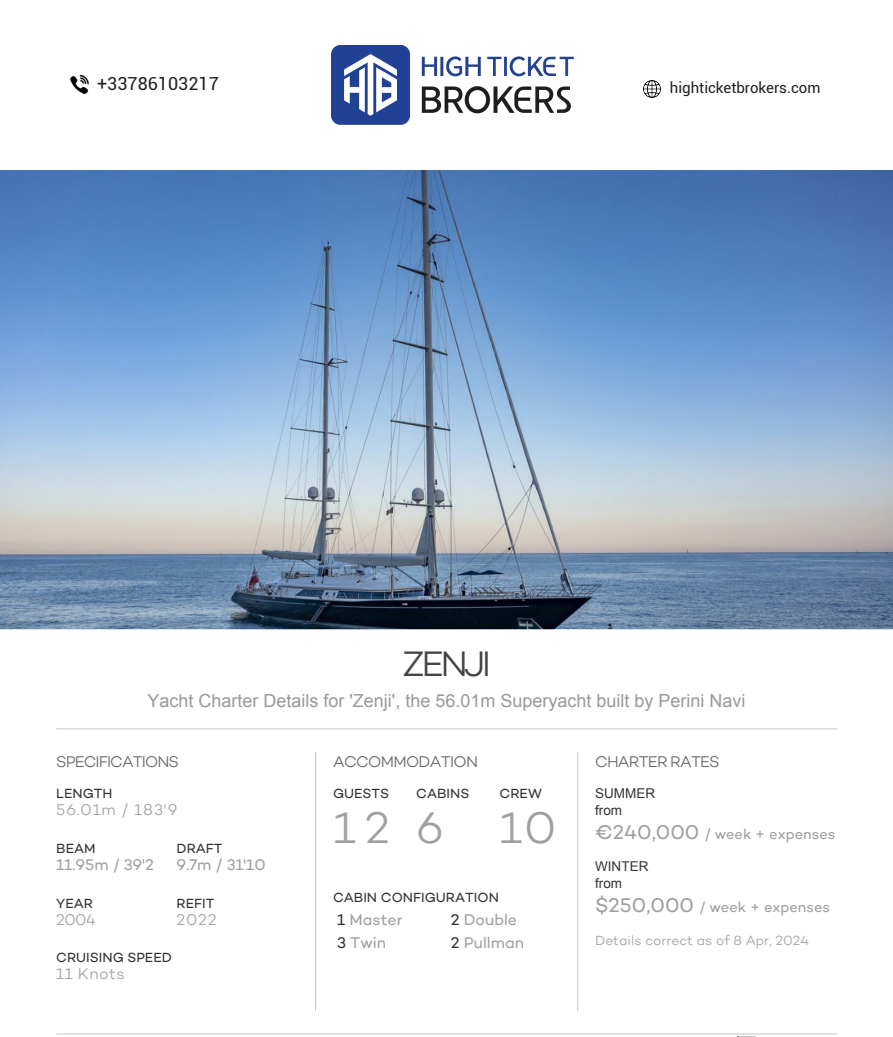
<style>
.page{position:relative;width:893px;height:1037px;background:#fff}
.page>*{position:absolute;margin:0;border:0;box-sizing:border-box;transform-origin:0 0}
.t1{font:300 45px "Campton";color:#a0a0a0}
.t2{font:300 36px "Campton";letter-spacing:-.105em;color:#454545}
.t3{font:18px "Arial";color:#999}
.t4{font:18px "Roboto";color:#231f20}
.t5{font:15.75px "Campton";color:#a0a0a0}
.t6{font:300 15.75px "Campton";letter-spacing:-.05em;color:#666}
.t7{font:300 15.75px "Campton";letter-spacing:.04em;color:#a0a0a0}
.t8{font:15px "Roboto";color:#231f20}
.t9{font:14.7px "Campton";color:#a0a0a0}
.t10{font:13.5px "Campton";color:#333}
.t11{font:300 13.5px "Campton";letter-spacing:.005em;color:#a0a0a0}
.t12{font:13.5px/17.1px "Arial";color:#333}
.s1{color:#333}
.s2{font-size:20.25px}
</style>
<div class="page">
<img style="left:0;top:170px;width:893px;height:459px">
<svg style="left:56px;top:728px;width:781px;height:1px"></svg>
<svg style="left:315px;top:752px;width:1px;height:258px"></svg>
<svg style="left:577px;top:752px;width:1px;height:258px"></svg>
<svg style="left:56px;top:1033px;width:781px;height:4px"></svg>
<img style="left:331px;top:45px;width:242px;height:79px">
<img style="left:644px;top:80px;width:17px;height:18px">
<img style="left:70px;top:76px;width:18px;height:18px">
<h3 class="t4" style="left:97px;top:71px;width:123px">+33786103217</h3>
<p class="t8" style="left:670px;top:78px;width:152px">highticketbrokers.com</p>
<h2 class="t2" style="left:402px;top:641px;width:91px">ZENJI</h2>
<h3 class="t3" style="left:148px;top:688px;width:599px">Yacht Charter Details for 'Zenji', the 56.01m Superyacht built by Perini Navi</h3>
<p class="t6" style="left:56px;top:751px;width:124px">SPECIFICATIONS</p>
<p class="t10" style="left:56px;top:784px;width:58px">LENGTH</p>
<p class="t7" style="left:56px;top:799px;width:123px">56.01m / 183'9</p>
<p class="t10" style="left:56px;top:839px;width:41px">BEAM</p>
<p class="t10" style="left:177px;top:839px;width:47px">DRAFT</p>
<p class="t5" style="left:56px;top:854px;width:99px">11.95m / 39'2</p>
<p class="t5" style="left:177px;top:854px;width:91px">9.7m / 31'10</p>
<p class="t10" style="left:56px;top:894px;width:38px">YEAR</p>
<p class="t10" style="left:177px;top:894px;width:39px">REFIT</p>
<p class="t7" style="left:56px;top:909px;width:41px">2004</p>
<p class="t7" style="left:177px;top:909px;width:41px">2022</p>
<p class="t10" style="left:56px;top:949px;width:117px">CRUISING SPEED</p>
<p class="t7" style="left:56px;top:964px;width:70px">11 Knots</p>
<p class="t6" style="left:333px;top:751px;width:147px">ACCOMMODATION</p>
<p class="t10" style="left:333px;top:784px;width:58px">GUESTS</p>
<p class="t10" style="left:416px;top:784px;width:55px">CABINS</p>
<p class="t10" style="left:500px;top:784px;width:44px">CREW</p>
<h1 class="t1" style="left:333px;top:799px;width:225px">12 6 10</h1>
<p class="t10" style="left:333px;top:889px;width:167px">CABIN CONFIGURATION</p>
<p class="t5" style="left:337px;top:909px;width:67px"><span class="s1">1</span> Master</p>
<p class="t5" style="left:451px;top:909px;width:68px"><span class="s1">2</span> Double</p>
<p class="t5" style="left:337px;top:932px;width:51px"><span class="s1">3</span> Twin</p>
<p class="t5" style="left:451px;top:932px;width:75px"><span class="s1">2</span> Pullman</p>
<p class="t6" style="left:595px;top:751px;width:126px">CHARTER RATES</p>
<p class="t12" style="left:595px;top:784px;width:61px">SUMMER from</p>
<p class="t9" style="left:595px;top:824px;width:242px"><span class="s2">€240,000</span> / week + expenses</p>
<p class="t12" style="left:595px;top:857px;width:55px">WINTER from</p>
<p class="t9" style="left:595px;top:897px;width:236px"><span class="s2">$250,000</span> / week + expenses</p>
<p class="t11" style="left:595px;top:931px;width:216px">Details correct as of 8 Apr, 2024</p>
</div>
